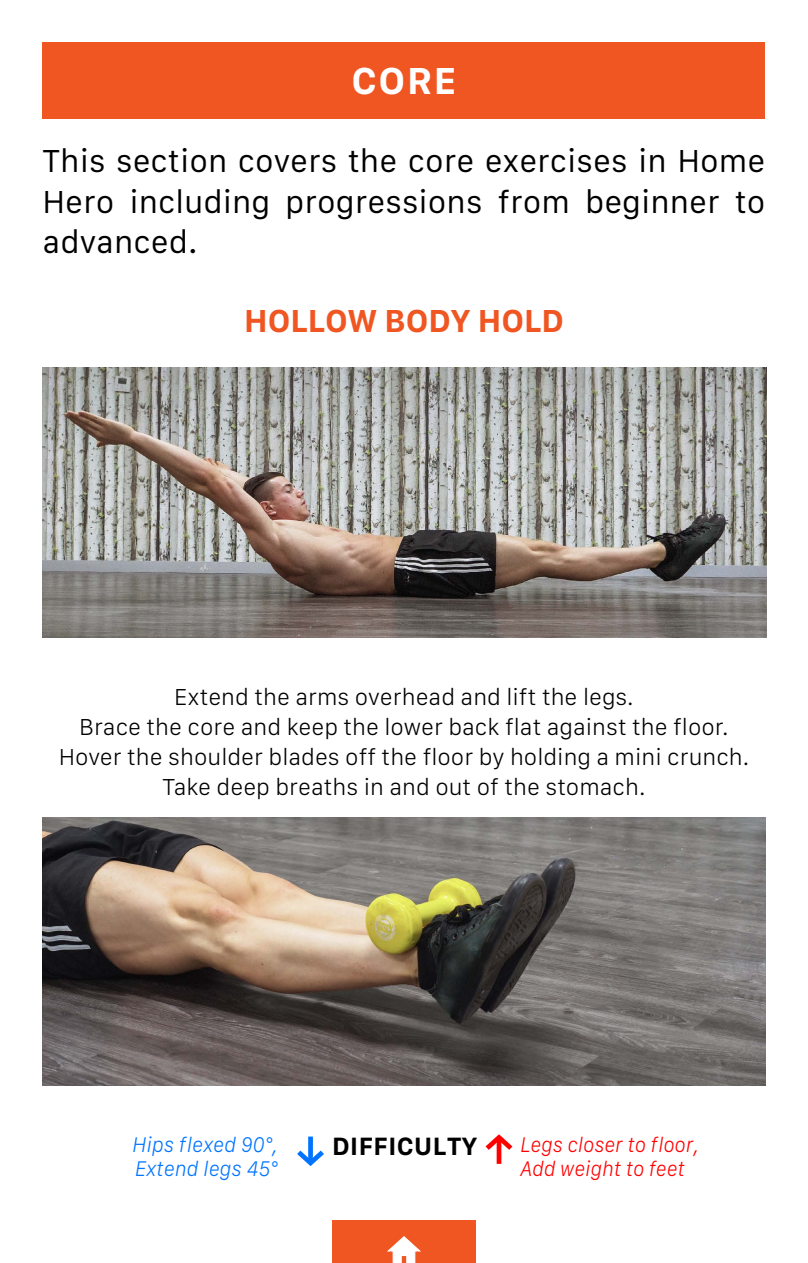
<style>
.page{position:relative;width:808px;height:1263px;background:#fff}
.page>*{position:absolute;margin:0;border:0;box-sizing:border-box;transform-origin:0 0}
.t1{font:700 39px "San Francisco Text";color:#fff}
.t2{font:33px/40.5px "San Francisco Text";color:#000;text-align:justify}
.t3{font:700 33px "San Francisco Text";color:#f05622}
.t4{font:700 25.95px "San Francisco Text";letter-spacing:.02em;color:#000}
.t5{font:300 24px/30px "San Francisco Text";color:#000;text-align:center}
.t6{font:italic 300 22.05px/24.5px "San Francisco Text";color:#f00;scale:.92 1}
.t7{font:italic 300 22.05px/24.5px "San Francisco Text";color:#0074ff;scale:.94 1}
</style>
<div class="page">
<div style="left:332px;top:1220px;width:144px;height:43px;background:#f05622"></div>
<svg style="left:387px;top:1236px;width:34px;height:27px"></svg>
<div style="left:43px;top:43px;width:722px;height:76px;background:#f05622"></div>
<img style="left:43px;top:368px;width:723px;height:269px">
<img style="left:43px;top:817px;width:723px;height:269px">
<svg style="left:485px;top:1134px;width:27px;height:30px"></svg>
<svg style="left:297px;top:1136px;width:27px;height:30px"></svg>
<h1 class="t1" style="left:352px;top:57px;width:106px">CORE</h1>
<h2 class="t2" style="left:43px;top:143px;width:724px">This section covers the core exercises in Home Hero including progressions from beginner to advanced.</h2>
<h2 class="t3" style="left:244px;top:301px;width:321px">HOLLOW BODY HOLD</h2>
<p class="t5" style="left:59px;top:684px;width:692px">Extend the arms overhead and lift the legs.<br>Brace the core and keep the lower back flat against the floor.<br>Hover the shoulder blades off the floor by holding a mini crunch.<br>Take deep breaths in and out of the stomach.</p>
<p class="t7" style="left:132px;top:1131px;width:156px">Hips flexed 90°,<br>Extend legs 45°</p>
<p class="t4" style="left:332px;top:1130px;width:147px">DIFFICULTY</p>
<p class="t6" style="left:520px;top:1131px;width:195px">Legs closer to floor,<br>Add weight to feet</p>
</div>
